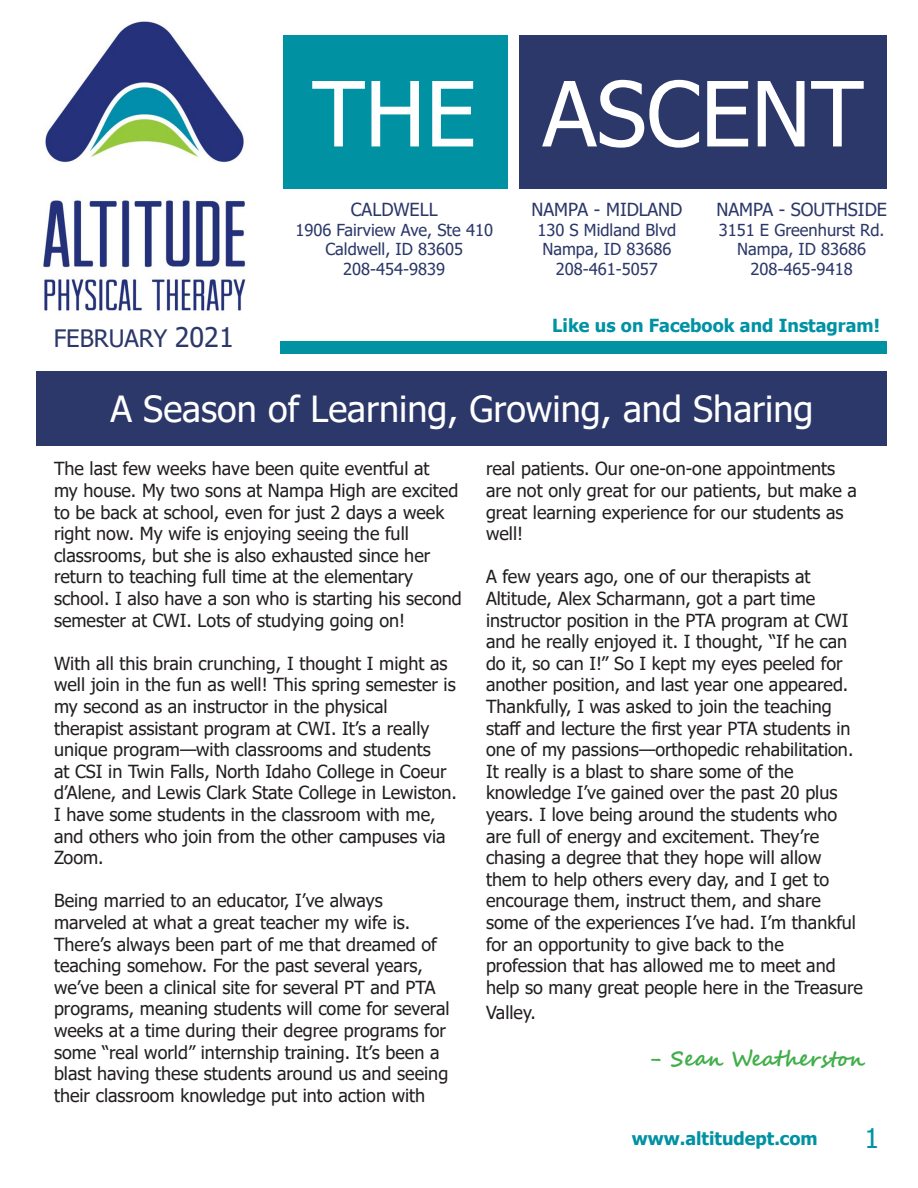
<style>
.page{position:relative;width:918px;height:1188px;background:#fff}
.page>*{position:absolute;margin:0;border:0;box-sizing:border-box;transform-origin:0 0}
.t1{font:90px "Tahoma";color:#fff}
.t2{font:36px "Tahoma";color:#fff}
.t3{font:27px "Tahoma";color:#0092a3}
.t4{font:24px "Tahoma";color:#2c3869}
.t5{font:700 21px "Segoe Script";color:#40ae49}
.t6{font:18px/21.6px "Tahoma";color:#231f20}
.t7{font:700 18px "Tahoma";color:#0092a3}
.t8{font:18px "Tahoma";color:#2c3869}
.t9{font:16.5px "Tahoma";color:#2c3869}
.s1{font-size:27px}
</style>
<div class="page">
<div style="left:281px;top:35px;width:227px;height:154px;background:#0092a3"></div>
<img style="left:43px;top:21px;width:239px;height:290px">
<div style="left:37px;top:371px;width:850px;height:75px;background:#2c3869"></div>
<div style="left:519px;top:35px;width:368px;height:154px;background:#2c3869"></div>
<div style="left:281px;top:341px;width:606px;height:13px;background:#0092a3"></div>
<p class="t4" style="left:54px;top:322px;width:182px">FEBRUARY <span class="s1">2021</span></p>
<p class="t1" style="left:312px;top:53px;width:165px">THE</p>
<p class="t8" style="left:351px;top:197px;width:88px">CALDWELL</p>
<p class="t9" style="left:295px;top:218px;width:199px">1906 Fairview Ave, Ste 410</p>
<p class="t9" style="left:325px;top:238px;width:139px">Caldwell, ID 83605</p>
<p class="t9" style="left:343px;top:258px;width:104px">208-454-9839</p>
<p class="t1" style="left:543px;top:53px;width:323px">ASCENT</p>
<p class="t8" style="left:531px;top:197px;width:153px">NAMPA - MIDLAND</p>
<p class="t9" style="left:537px;top:218px;width:140px">130 S Midland Blvd</p>
<p class="t9" style="left:542px;top:238px;width:131px">Nampa, ID 83686</p>
<p class="t9" style="left:556px;top:258px;width:104px">208-461-5057</p>
<p class="t8" style="left:716px;top:197px;width:172px">NAMPA - SOUTHSIDE</p>
<p class="t9" style="left:719px;top:218px;width:167px">3151 E Greenhurst Rd.</p>
<p class="t9" style="left:737px;top:238px;width:131px">Nampa, ID 83686</p>
<p class="t9" style="left:751px;top:258px;width:104px">208-465-9418</p>
<p class="t7" style="left:552px;top:313px;width:329px">Like us on Facebook and Instagram!</p>
<p class="t2" style="left:110px;top:385px;width:705px">A Season of Learning, Growing, and Sharing</p>
<p class="t6" style="left:54px;top:459px;width:406px">The last few weeks have been quite eventful at<br>my house. My two sons at Nampa High are excited to be back at school, even for just 2 days a week right now. My wife is enjoying seeing the full</p>
<p class="t6" style="left:54px;top:546px;width:409px">classrooms, but she is also exhausted since her return to teaching full time at the elementary school. I also have a son who is starting his second semester at CWI. Lots of studying going on!</p>
<p class="t6" style="left:54px;top:654px;width:403px">With all this brain crunching, I thought I might as well join in the fun as well! This spring semester is my second as an instructor in the physical</p>
<p class="t6" style="left:54px;top:718px;width:404px">therapist assistant program at CWI. It’s a really unique program—with classrooms and students<br>at CSI in Twin Falls, North Idaho College in Coeur d’Alene, and Lewis Clark State College in Lewiston.<br>I have some students in the classroom with me, and others who join from the other campuses via Zoom.</p>
<p class="t6" style="left:54px;top:891px;width:330px">Being married to an educator, I’ve always</p>
<p class="t6" style="left:54px;top:913px;width:397px">marveled at what a great teacher my wife is.<br>There’s always been part of me that dreamed of teaching somehow. For the past several years, we’ve been a clinical site for several PT and PTA programs, meaning students will come for several weeks at a time during their degree programs for some “real world” internship training. It’s been a blast having these students around us and seeing their classroom knowledge put into action with</p>
<p class="t6" style="left:486px;top:459px;width:372px">real patients. Our one-on-one appointments are not only great for our patients, but make a great learning experience for our students as well!</p>
<p class="t6" style="left:486px;top:567px;width:326px">A few years ago, one of our therapists at</p>
<p class="t6" style="left:486px;top:589px;width:369px">Altitude, Alex Scharmann, got a part time instructor position in the PTA program at CWI and he really enjoyed it. I thought, “If he can do it, so can I!” So I kept my eyes peeled for another position, and last year one appeared.<br>Thankfully, I was asked to join the teaching staff and lecture the first year PTA students in one of my passions—orthopedic rehabilitation.<br>It really is a blast to share some of the</p>
<p class="t6" style="left:486px;top:783px;width:353px">knowledge I’ve gained over the past 20 plus years. I love being around the students who are full of energy and excitement. They’re chasing a degree that they hope will allow them to help others every day, and I get to</p>
<p class="t6" style="left:486px;top:891px;width:372px">encourage them, instruct them, and share some of the experiences I’ve had. I’m thankful for an opportunity to give back to the</p>
<p class="t6" style="left:486px;top:956px;width:378px">profession that has allowed me to meet and help so many great people here in the Treasure</p>
<p class="t6" style="left:486px;top:1003px;width:51px">Valley.</p>
<p class="t5" style="left:649px;top:1041px;width:217px">- Sean Weatherston</p>
<p class="t7" style="left:632px;top:1126px;width:188px">www.altitudept.com</p>
<p class="t3" style="left:864px;top:1120px;width:16px">1</p>
</div>
